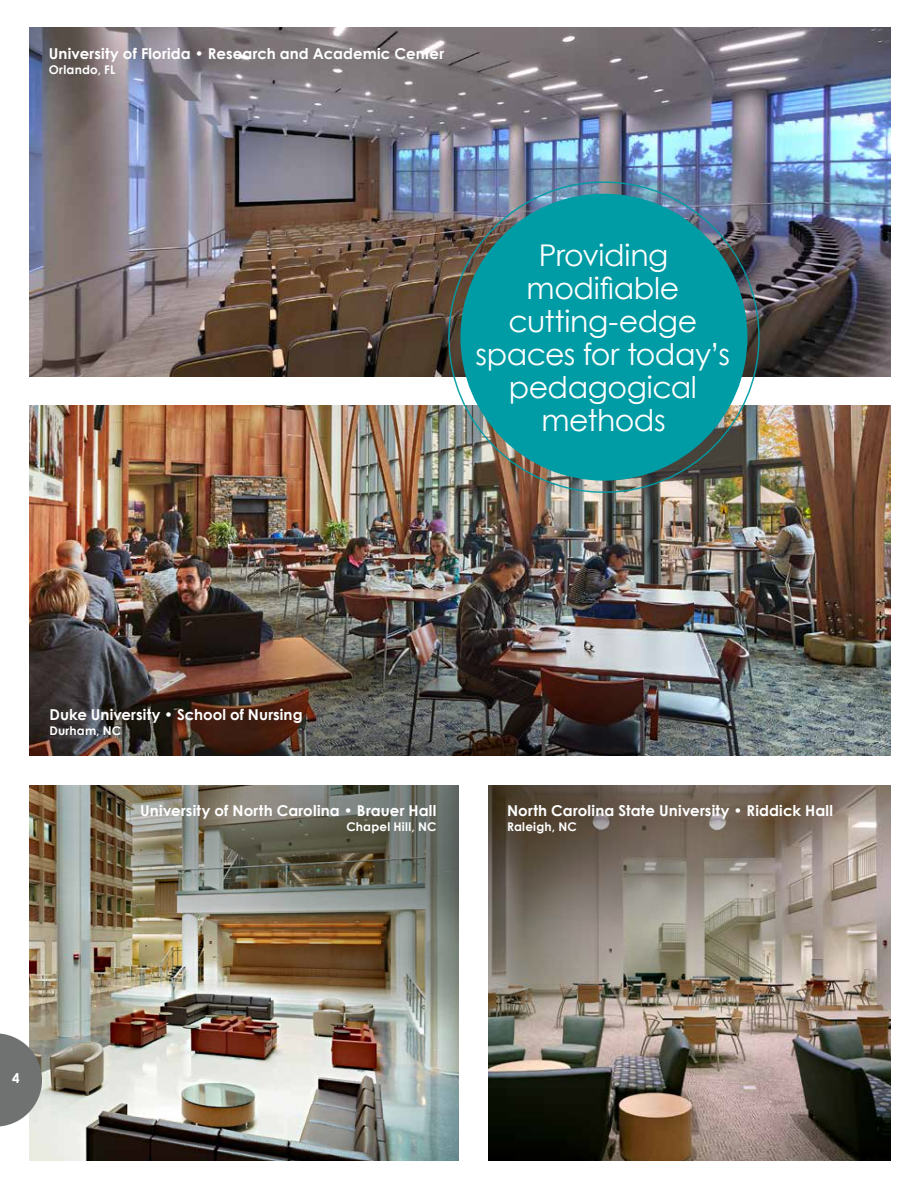
<style>
.page{position:relative;width:918px;height:1188px;background:#fff}
.page>*{position:absolute;margin:0;border:0;box-sizing:border-box;transform-origin:0 0}
.t1{font:30px/33px "Century Gothic";letter-spacing:-.015em;color:#fff;text-align:center}
.t2{font:700 15px "Century Gothic";letter-spacing:.01em;color:#fff}
.t3{font:700 13.5px "Century Gothic";color:#fff}
.t4{font:700 12px "Century Gothic";letter-spacing:.015em;color:#fff}
</style>
<div class="page">
<img style="left:29px;top:27px;width:862px;height:350px">
<img style="left:29px;top:1069px;width:430px;height:92px">
<img style="left:29px;top:405px;width:862px;height:179px">
<div style="left:460px;top:194px;width:287px;height:287px;background:#009ca6;border-radius:50%"></div>
<img style="left:488px;top:1069px;width:239px;height:92px">
<svg style="left:727px;top:1069px;width:164px;height:92px;background:#635953"></svg>
<img style="left:29px;top:584px;width:862px;height:485px">
<div style="left:459px;top:772px;width:28px;height:416px;background:#fff"></div>
<svg style="left:0;top:1033px;width:42px;height:94px;background:#878986"></svg>
<img style="left:727px;top:27px;width:164px;height:246px">
<div style="left:0;top:756px;width:912px;height:28px;background:#fff"></div>
<p class="t2" style="left:49px;top:42px;width:397px">University of Florida • Research and Academic Center</p>
<p class="t4" style="left:49px;top:61px;width:68px">Orlando, FL</p>
<h1 class="t1" style="left:476px;top:238px;width:256px">Providing modifiable cutting-edge spaces for today’s pedagogical methods</h1>
<p class="t2" style="left:50px;top:703px;width:255px">Duke University • School of Nursing</p>
<p class="t4" style="left:50px;top:722px;width:73px">Durham, NC</p>
<p class="t2" style="left:140px;top:800px;width:298px">University of North Carolina • Brauer Hall</p>
<p class="t4" style="left:346px;top:818px;width:92px">Chapel Hill, NC</p>
<p class="t2" style="left:507px;top:800px;width:328px">North Carolina State University • Riddick Hall</p>
<p class="t4" style="left:507px;top:818px;width:71px">Raleigh, NC</p>
<p class="t3" style="left:12px;top:1067px;width:9px">4</p>
</div>
